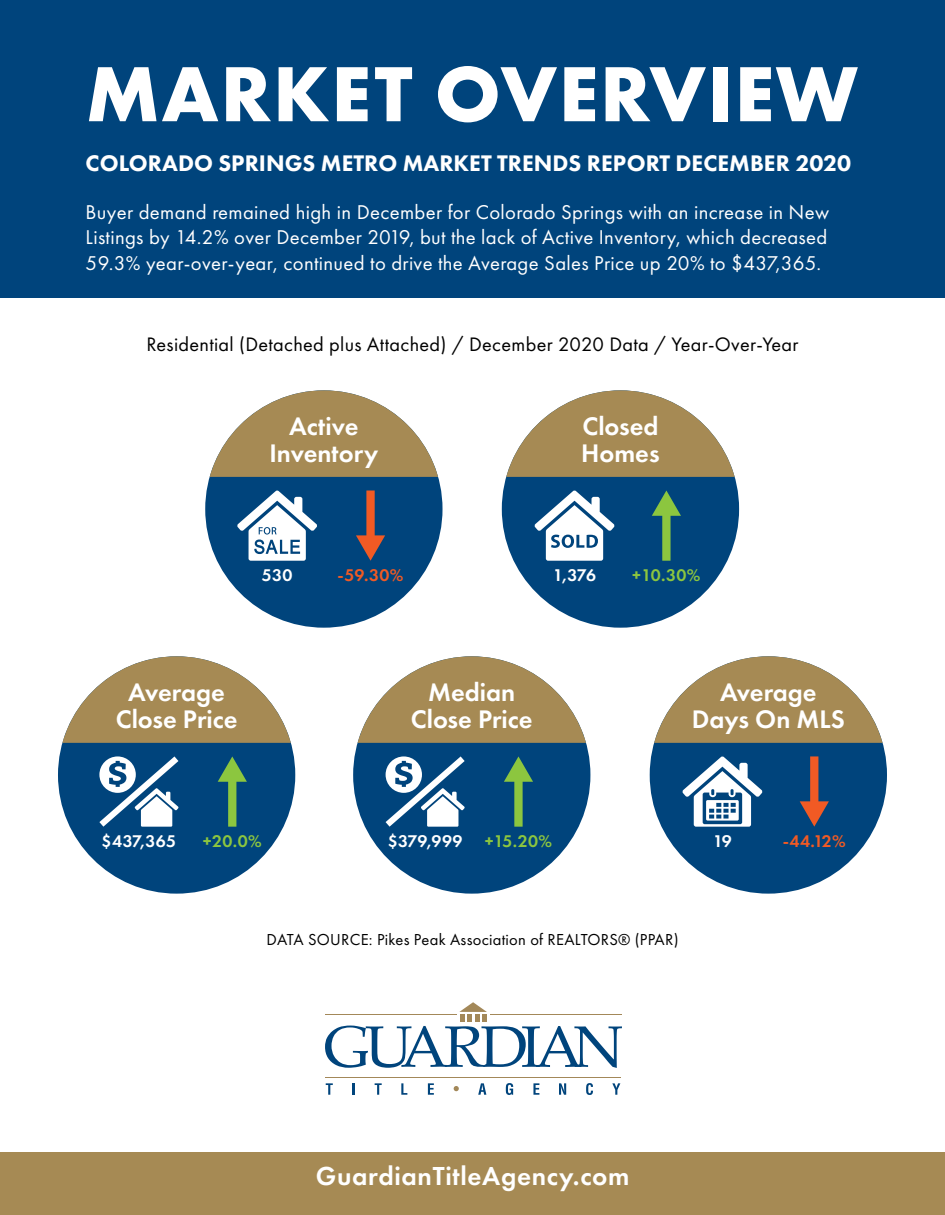
<style>
.page{position:relative;width:945px;height:1215px;background:#fff}
.page>*{position:absolute;margin:0;border:0;box-sizing:border-box;transform-origin:0 0}
.t1{font:700 81px "Futura PT";letter-spacing:.02em;color:#fff}
.t2{font:600 27px "Futura PT";letter-spacing:.025em;color:#fff}
.t3{font:600 26.4px/27.9px "Futura PT";color:#fff;text-align:center}
.t4{font:800 23.4px "Futura PT";color:#fff}
.t5{font:20.7px/25.5px "Futura PT";letter-spacing:.015em;color:#fff;text-align:justify}
.t6{font:20.25px "Futura PT";letter-spacing:.015em;color:#000}
.t7{font:600 17.55px "Futura PT";letter-spacing:.025em;color:#fff}
.t8{font:600 17.55px "Futura PT";letter-spacing:.025em;color:#8cc63f}
.t9{font:600 17.55px "Futura PT";letter-spacing:.015em;color:#f15a24}
.t10{font:16.5px "Futura PT";letter-spacing:.015em;color:#000}
</style>
<div class="page">
<div style="left:0;top:0;width:945px;height:298px;background:#00447c"></div>
<div style="left:502px;top:390px;width:237px;height:238px;background:#00447c;border-radius:50%"></div>
<svg style="left:506px;top:390px;width:229px;height:87px"></svg>
<svg style="left:652px;top:491px;width:29px;height:70px"></svg>
<svg style="left:534px;top:490px;width:81px;height:71px"></svg>
<div style="left:565px;top:537px;width:6px;height:9px;background:#fff;border-radius:50%"></div>
<div style="left:58px;top:656px;width:237px;height:238px;background:#00447c;border-radius:50%"></div>
<svg style="left:62px;top:656px;width:229px;height:87px"></svg>
<svg style="left:218px;top:756px;width:29px;height:71px"></svg>
<svg style="left:99px;top:756px;width:80px;height:71px"></svg>
<div style="left:353px;top:656px;width:237px;height:238px;background:#00447c;border-radius:50%"></div>
<svg style="left:358px;top:656px;width:228px;height:87px"></svg>
<svg style="left:504px;top:756px;width:29px;height:71px"></svg>
<svg style="left:386px;top:756px;width:79px;height:71px"></svg>
<div style="left:650px;top:656px;width:237px;height:238px;background:#00447c;border-radius:50%"></div>
<svg style="left:654px;top:656px;width:229px;height:87px"></svg>
<svg style="left:800px;top:756px;width:29px;height:71px"></svg>
<svg style="left:682px;top:756px;width:81px;height:71px"></svg>
<svg style="left:454px;top:1086px;width:5px;height:5px"></svg>
<svg style="left:325px;top:1002px;width:297px;height:66px"></svg>
<hr style="left:325px;top:1077px;width:296px;height:1px;background:#a38859">
<svg style="left:326px;top:1083px;width:7px;height:12px"></svg>
<svg style="left:352px;top:1084px;width:3px;height:11px"></svg>
<svg style="left:375px;top:1083px;width:7px;height:12px"></svg>
<svg style="left:401px;top:1083px;width:6px;height:12px"></svg>
<svg style="left:428px;top:1083px;width:6px;height:12px"></svg>
<svg style="left:533px;top:1083px;width:6px;height:12px"></svg>
<svg style="left:559px;top:1083px;width:7px;height:12px"></svg>
<svg style="left:586px;top:1083px;width:7px;height:12px"></svg>
<svg style="left:612px;top:1083px;width:8px;height:12px"></svg>
<svg style="left:478px;top:1083px;width:8px;height:12px"></svg>
<svg style="left:506px;top:1083px;width:7px;height:12px"></svg>
<div style="left:205px;top:390px;width:238px;height:238px;background:#00447c;border-radius:50%"></div>
<svg style="left:210px;top:390px;width:228px;height:87px"></svg>
<svg style="left:237px;top:490px;width:80px;height:71px"></svg>
<svg style="left:356px;top:490px;width:29px;height:71px"></svg>
<div style="left:0;top:1152px;width:945px;height:63px;background:#a68a54"></div>
<h1 class="t1" style="left:86px;top:42px;width:774px">MARKET OVERVIEW</h1>
<p class="t4" style="left:86px;top:148px;width:767px">COLORADO SPRINGS METRO MARKET TRENDS REPORT DECEMBER 2020</p>
<p class="t5" style="left:86px;top:199px;width:745px">Buyer demand remained high in December for Colorado Springs with an increase in New Listings by 14.2% over December 2019, but the lack of Active Inventory, which decreased 59.3% year-over-year, continued to drive the Average Sales Price up 20% to $437,365.</p>
<p class="t6" style="left:146px;top:333px;width:654px">Residential (Detached plus Attached) / December 2020 Data / Year-Over-Year</p>
<p class="t3" style="left:270px;top:412px;width:110px">Active<br>Inventory</p>
<p class="t3" style="left:581px;top:412px;width:80px;text-align:left">Closed<br>Homes</p>
<p class="t7" style="left:262px;top:564px;width:32px">530</p>
<p class="t9" style="left:338px;top:564px;width:67px">-59.30%</p>
<p class="t7" style="left:553px;top:564px;width:44px">1,376</p>
<p class="t8" style="left:632px;top:564px;width:70px">+10.30%</p>
<p class="t3" style="left:116px;top:677px;width:123px">Average<br>Close Price</p>
<p class="t3" style="left:411px;top:677px;width:123px">Median<br>Close Price</p>
<p class="t3" style="left:692px;top:677px;width:154px">Average<br>Days On MLS</p>
<p class="t7" style="left:102px;top:830px;width:76px">$437,365</p>
<p class="t8" style="left:203px;top:830px;width:60px">+20.0%</p>
<p class="t7" style="left:388px;top:830px;width:76px">$379,999</p>
<p class="t8" style="left:485px;top:830px;width:69px">+15.20%</p>
<p class="t10" style="left:266px;top:930px;width:414px">DATA SOURCE: Pikes Peak Association of REALTORS® (PPAR)</p>
<p class="t7" style="left:713px;top:830px;width:20px">19</p>
<p class="t9" style="left:783px;top:830px;width:65px">-44.12%</p>
<h2 class="t2" style="left:316px;top:1159px;width:315px">GuardianTitleAgency.com</h2>
</div>
